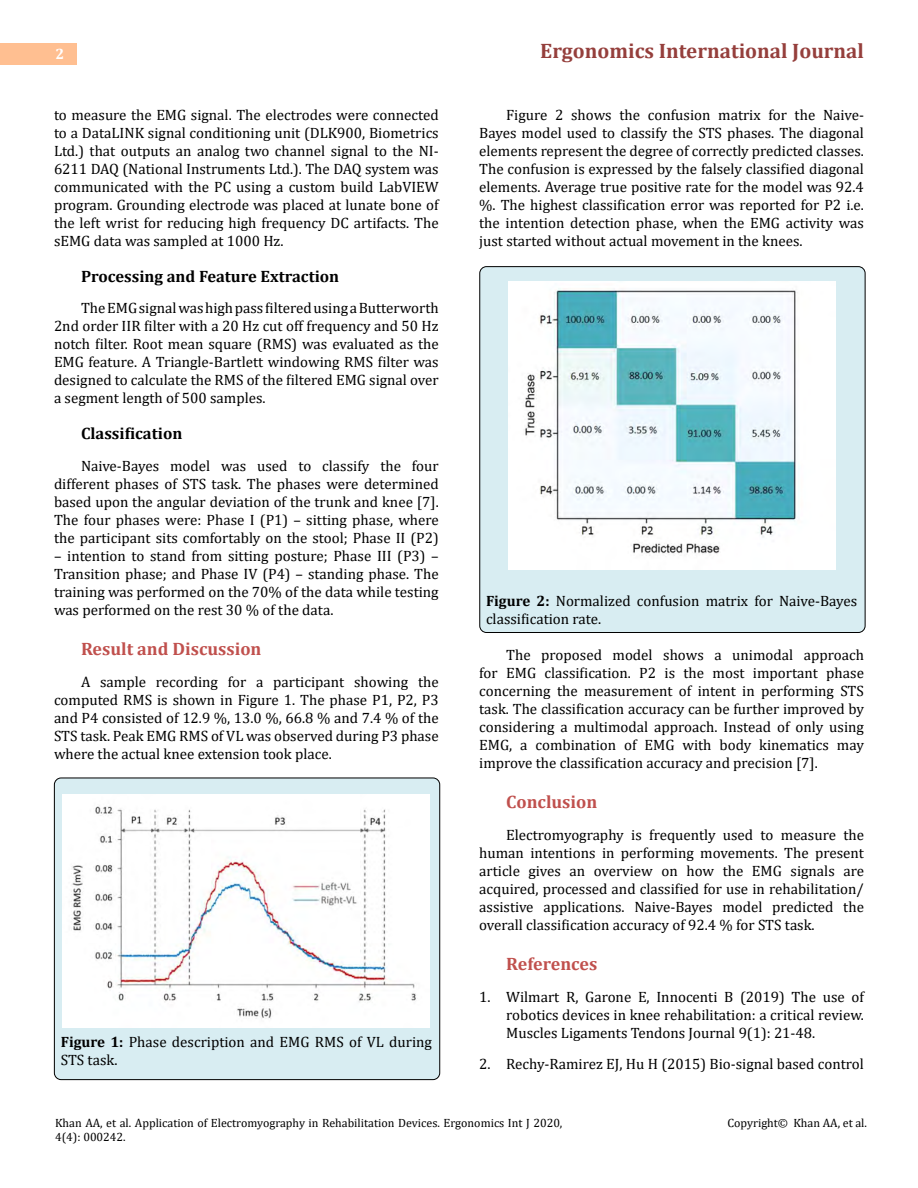
<style>
.page{position:relative;width:918px;height:1188px;background:#fff}
.page>*{position:absolute;margin:0;border:0;box-sizing:border-box;transform-origin:0 0}
.t1{font:700 21px "Cambria";color:#953f3c}
.t2{font:700 18px "Cambria";color:#c0504d}
.t3{font:700 16.5px "Cambria";color:#000}
.t4{font:15px/18px "Cambria";color:#000;text-align:justify}
.t5{font:700 15px "Cambria";color:#fff}
.t6{font:12px/14.4px "Cambria";color:#000}
.s1{font-weight:700}
</style>
<div class="page">
<div style="left:0;top:43px;width:76px;height:21px;background:#ffbf91"></div>
<div style="left:480px;top:267px;width:385px;height:366px;background:#d8edf2;border-radius:7px"></div>
<div style="left:479px;top:266px;width:387px;height:367px;border:1px solid #000;border-radius:7px"></div>
<div style="left:54px;top:778px;width:386px;height:302px;background:#d8edf2;border-radius:7px"></div>
<div style="left:54px;top:778px;width:386px;height:302px;border:1px solid #000;border-radius:7px"></div>
<img style="left:63px;top:795px;width:367px;height:232px">
<img style="left:508px;top:282px;width:327px;height:288px">
<p class="t5" style="left:56px;top:44px;width:10px">2</p>
<h1 class="t1" style="left:540px;top:36px;width:325px">Ergonomics International Journal</h1>
<p class="t4" style="left:54px;top:105px;width:386px">to measure the EMG signal. The electrodes were connected to a DataLINK signal conditioning unit (DLK900, Biometrics Ltd.) that outputs an analog two channel signal to the NI-6211 DAQ (National Instruments Ltd.). The DAQ system was communicated with the PC using a custom build LabVIEW program. Grounding electrode was placed at lunate bone of the left wrist for reducing high frequency DC artifacts. The sEMG data was sampled at 1000 Hz.</p>
<p class="t3" style="left:81px;top:264px;width:260px">Processing and Feature Extraction</p>
<p class="t4" style="left:54px;top:299px;width:386px;text-indent:27px">The EMG signal was high pass filtered using a Butterworth 2nd order IIR filter with a 20 Hz cut off frequency and 50 Hz notch filter. Root mean square (RMS) was evaluated as the EMG feature. A Triangle-Bartlett windowing RMS filter was designed to calculate the RMS of the filtered EMG signal over a segment length of 500 samples.</p>
<p class="t3" style="left:81px;top:422px;width:103px">Classification</p>
<p class="t4" style="left:54px;top:456px;width:386px;text-indent:27px">Naive-Bayes model was used to classify the four different phases of STS task. The phases were determined based upon the angular deviation of the trunk and knee [7].<br>The four phases were: Phase I (P1) – sitting phase, where the participant sits comfortably on the stool; Phase II (P2)</p>
<p class="t4" style="left:54px;top:546px;width:386px">– intention to stand from sitting posture; Phase III (P3) – Transition phase; and Phase IV (P4) – standing phase. The training was performed on the 70% of the data while testing was performed on the rest 30 % of the data.</p>
<p class="t2" style="left:81px;top:636px;width:182px">Result and Discussion</p>
<p class="t4" style="left:54px;top:672px;width:386px;text-indent:27px">A sample recording for a participant showing the computed RMS is shown in Figure 1. The phase P1, P2, P3 and P4 consisted of 12.9 %, 13.0 %, 66.8 % and 7.4 % of the STS task. Peak EMG RMS of VL was observed during P3 phase where the actual knee extension took place.</p>
<p class="t4" style="left:61px;top:1032px;width:373px"><span class="s1">Figure 1:</span> Phase description and EMG RMS of VL during<br>STS task.</p>
<p class="t4" style="left:479px;top:105px;width:386px;text-indent:27px">Figure 2 shows the confusion matrix for the Naive-Bayes model used to classify the STS phases. The diagonal elements represent the degree of correctly predicted classes.<br>The confusion is expressed by the falsely classified diagonal elements. Average true positive rate for the model was 92.4 %. The highest classification error was reported for P2 i.e. the intention detection phase, when the EMG activity was just started without actual movement in the knees.</p>
<p class="t4" style="left:486px;top:591px;width:373px"><span class="s1">Figure 2:</span> Normalized confusion matrix for Naive-Bayes classification rate.</p>
<p class="t4" style="left:479px;top:645px;width:386px;text-indent:27px">The proposed model shows a unimodal approach for EMG classification. P2 is the most important phase concerning the measurement of intent in performing STS task. The classification accuracy can be further improved by considering a multimodal approach. Instead of only using EMG, a combination of EMG with body kinematics may improve the classification accuracy and precision [7].</p>
<p class="t2" style="left:506px;top:789px;width:93px">Conclusion</p>
<p class="t4" style="left:479px;top:825px;width:386px;text-indent:27px">Electromyography is frequently used to measure the human intentions in performing movements. The present article gives an overview on how the EMG signals are acquired, processed and classified for use in rehabilitation/ assistive applications. Naive-Bayes model predicted the overall classification accuracy of 92.4 % for STS task.</p>
<p class="t2" style="left:506px;top:951px;width:93px">References</p>
<p class="t4" style="left:506px;top:987px;width:359px;text-indent:-27px">1. Wilmart R, Garone E, Innocenti B (2019) The use of robotics devices in knee rehabilitation: a critical review.<br>Muscles Ligaments Tendons Journal 9(1): 21-48.</p>
<p class="t4" style="left:479px;top:1055px;width:386px">2. Rechy-Ramirez EJ, Hu H (2015) Bio-signal based control</p>
<p class="t6" style="left:55px;top:1115px;width:509px">Khan AA, et al. Application of Electromyography in Rehabilitation Devices. Ergonomics Int J 2020,<br>4(4): 000242.</p>
<p class="t6" style="left:727px;top:1115px;width:141px">Copyright© Khan AA, et al.</p>
</div>
